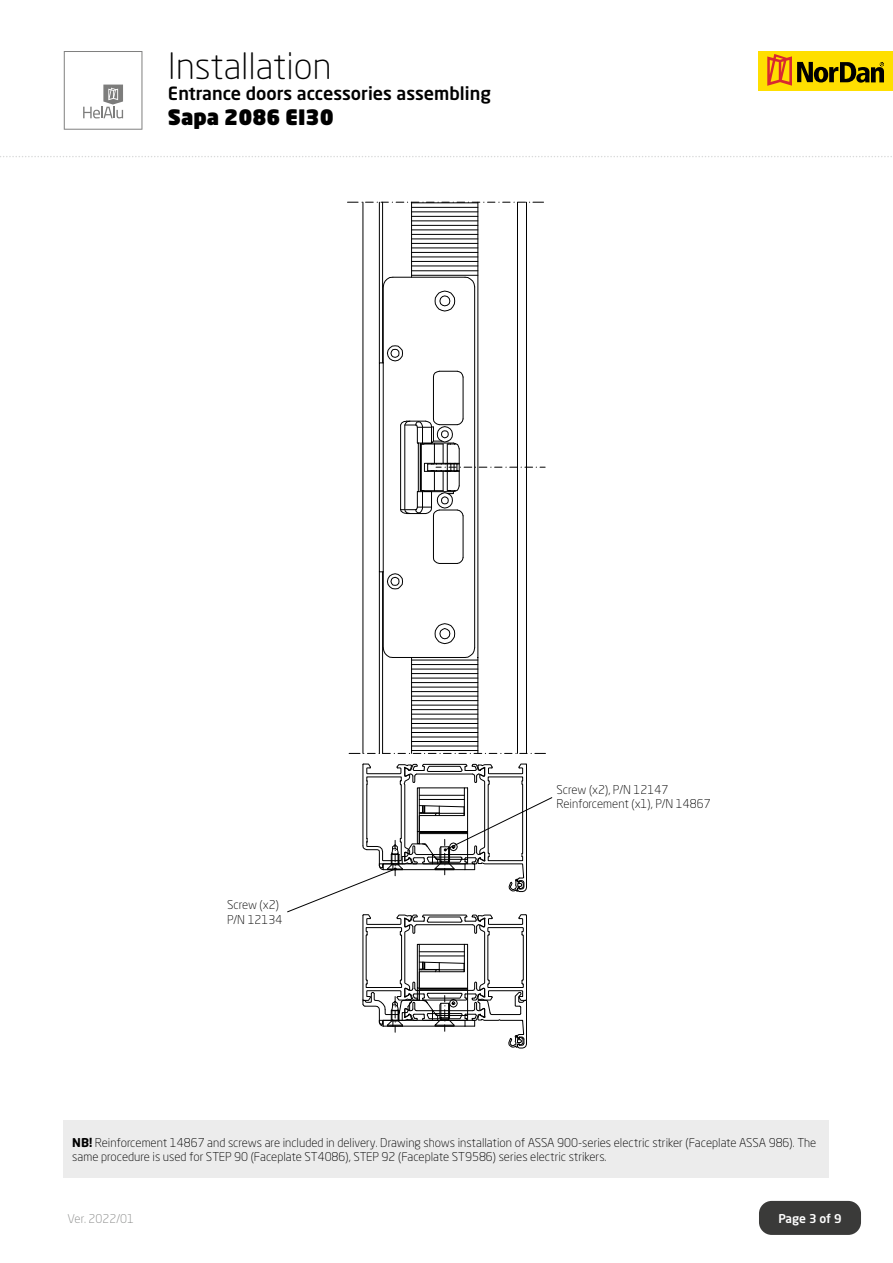
<style>
.page{position:relative;width:893px;height:1263px;background:#fff}
.page>*{position:absolute;margin:0;border:0;box-sizing:border-box;transform-origin:0 0}
.t1{font:300 36px "Neo Sans W1 G";color:#000}
.t2{font:900 21px "Neo Sans W1 G";color:#000}
.t3{font:500 18px "Neo Sans W1 G";color:#000}
.t4{font:300 12px/14.4px "Neo Sans W1 G";color:#000}
.t5{font:300 12px "Neo Sans W1 G";color:#868786}
.t6{font:500 12px "Neo Sans W1 G";letter-spacing:-.01em;color:#fff}
.s1{font-weight:700}
</style>
<div class="page">
<div style="left:759px;top:51px;width:134px;height:39px;background:#ffdf00"></div>
<svg style="left:767px;top:54px;width:117px;height:32px"></svg>
<svg style="left:64px;top:51px;width:78px;height:79px"></svg>
<svg style="left:0;top:156px;width:892px;height:1px"></svg>
<div style="left:759px;top:1201px;width:102px;height:34px;background:#3a3a39;border-radius:13px"></div>
<div style="left:64px;top:1120px;width:765px;height:58px;background:#ececec"></div>
<svg style="left:383px;top:276px;width:11px;height:11px"></svg>
<hr style="left:393px;top:277px;width:72px;height:1px;background:#000">
<svg style="left:464px;top:276px;width:12px;height:12px"></svg>
<hr style="left:474px;top:287px;width:1px;height:361px;background:#000">
<svg style="left:465px;top:647px;width:11px;height:11px"></svg>
<hr style="left:393px;top:657px;width:72px;height:1px;background:#000">
<svg style="left:383px;top:648px;width:10px;height:10px"></svg>
<hr style="left:383px;top:572px;width:1px;height:76px;background:#000">
<hr style="left:383px;top:287px;width:1px;height:76px;background:#000">
<div style="left:379px;top:362px;width:5px;height:210px;border:1px solid #000"></div>
<hr style="left:433px;top:377px;width:1px;height:42px;background:#000">
<svg style="left:433px;top:370px;width:31px;height:8px"></svg>
<hr style="left:463px;top:377px;width:1px;height:42px;background:#000">
<svg style="left:434px;top:623px;width:22px;height:22px"></svg>
<svg style="left:387px;top:573px;width:16px;height:17px"></svg>
<svg style="left:434px;top:290px;width:22px;height:22px"></svg>
<svg style="left:387px;top:345px;width:16px;height:17px"></svg>
<hr style="left:383px;top:363px;width:1px;height:209px;background:#000">
<hr style="left:433px;top:516px;width:1px;height:42px;background:#000">
<svg style="left:400px;top:418px;width:145px;height:99px"></svg>
<hr style="left:463px;top:516px;width:1px;height:42px;background:#000">
<svg style="left:432px;top:556px;width:32px;height:8px"></svg>
<hr style="left:362px;top:202px;width:1px;height:551px;background:#000">
<hr style="left:526px;top:202px;width:1px;height:551px;background:#000">
<hr style="left:379px;top:572px;width:1px;height:181px;background:#000">
<hr style="left:411px;top:657px;width:1px;height:96px;background:#000">
<hr style="left:477px;top:657px;width:1px;height:96px;background:#000">
<hr style="left:517px;top:202px;width:1px;height:551px;background:#000">
<hr style="left:477px;top:202px;width:1px;height:455px;background:#000">
<hr style="left:411px;top:202px;width:1px;height:75px;background:#000">
<svg style="left:347px;top:202px;width:197px;height:1px"></svg>
<hr style="left:379px;top:202px;width:1px;height:161px;background:#000">
<hr style="left:382px;top:202px;width:1px;height:161px;background:#000">
<hr style="left:382px;top:572px;width:1px;height:181px;background:#000">
<svg style="left:349px;top:753px;width:196px;height:1px"></svg>
<hr style="left:412px;top:203px;width:66px;height:1px;background:#000">
<hr style="left:412px;top:207px;width:66px;height:1px;background:#000">
<hr style="left:412px;top:212px;width:66px;height:1px;background:#000">
<hr style="left:412px;top:216px;width:66px;height:1px;background:#000">
<hr style="left:412px;top:221px;width:66px;height:1px;background:#000">
<hr style="left:412px;top:225px;width:66px;height:1px;background:#000">
<hr style="left:412px;top:230px;width:66px;height:1px;background:#000">
<hr style="left:412px;top:234px;width:66px;height:1px;background:#000">
<hr style="left:412px;top:239px;width:66px;height:1px;background:#000">
<hr style="left:412px;top:243px;width:66px;height:1px;background:#000">
<hr style="left:412px;top:248px;width:66px;height:1px;background:#000">
<hr style="left:412px;top:252px;width:66px;height:1px;background:#000">
<hr style="left:412px;top:257px;width:66px;height:1px;background:#000">
<hr style="left:412px;top:261px;width:66px;height:1px;background:#000">
<hr style="left:412px;top:266px;width:66px;height:1px;background:#000">
<hr style="left:412px;top:270px;width:66px;height:1px;background:#000">
<hr style="left:412px;top:275px;width:66px;height:1px;background:#000">
<hr style="left:412px;top:660px;width:66px;height:1px;background:#000">
<hr style="left:412px;top:664px;width:66px;height:1px;background:#000">
<hr style="left:412px;top:669px;width:66px;height:1px;background:#000">
<hr style="left:412px;top:673px;width:66px;height:1px;background:#000">
<hr style="left:412px;top:678px;width:66px;height:1px;background:#000">
<hr style="left:412px;top:682px;width:66px;height:1px;background:#000">
<hr style="left:412px;top:687px;width:66px;height:1px;background:#000">
<hr style="left:412px;top:691px;width:66px;height:1px;background:#000">
<hr style="left:412px;top:696px;width:66px;height:1px;background:#000">
<hr style="left:412px;top:700px;width:66px;height:1px;background:#000">
<hr style="left:412px;top:705px;width:66px;height:1px;background:#000">
<hr style="left:412px;top:709px;width:66px;height:1px;background:#000">
<hr style="left:412px;top:714px;width:66px;height:1px;background:#000">
<hr style="left:412px;top:719px;width:66px;height:1px;background:#000">
<hr style="left:412px;top:723px;width:66px;height:1px;background:#000">
<hr style="left:412px;top:728px;width:66px;height:1px;background:#000">
<hr style="left:412px;top:732px;width:66px;height:1px;background:#000">
<hr style="left:412px;top:737px;width:66px;height:1px;background:#000">
<hr style="left:412px;top:741px;width:66px;height:1px;background:#000">
<hr style="left:412px;top:746px;width:66px;height:1px;background:#000">
<hr style="left:412px;top:750px;width:66px;height:1px;background:#000">
<svg style="left:287px;top:763px;width:266px;height:286px"></svg>
<h1 class="t1" style="left:168px;top:43px;width:165px">Installation</h1>
<h3 class="t3" style="left:168px;top:82px;width:324px">Entrance doors accessories assembling</h3>
<h2 class="t2" style="left:168px;top:104px;width:167px">Sapa 2086 EI30</h2>
<p class="t4" style="left:227px;top:897px;width:57px">Screw (x2)<br>P/N 12134</p>
<p class="t4" style="left:556px;top:782px;width:156px">Screw (x2), P/N 12147<br>Reinforcement (x1), P/N 14867</p>
<p class="t4" style="left:72px;top:1135px;width:746px"><span class="s1">NB!</span> Reinforcement 14867 and screws are included in delivery. Drawing shows installation of ASSA 900-series electric striker (Faceplate ASSA 986). The same procedure is used for STEP 90 (Faceplate ST4086), STEP 92 (Faceplate ST9586) series electric strikers.</p>
<p class="t5" style="left:68px;top:1211px;width:68px">Ver. 2022/01</p>
<p class="t6" style="left:778px;top:1210px;width:65px">Page 3 of 9</p>
</div>
